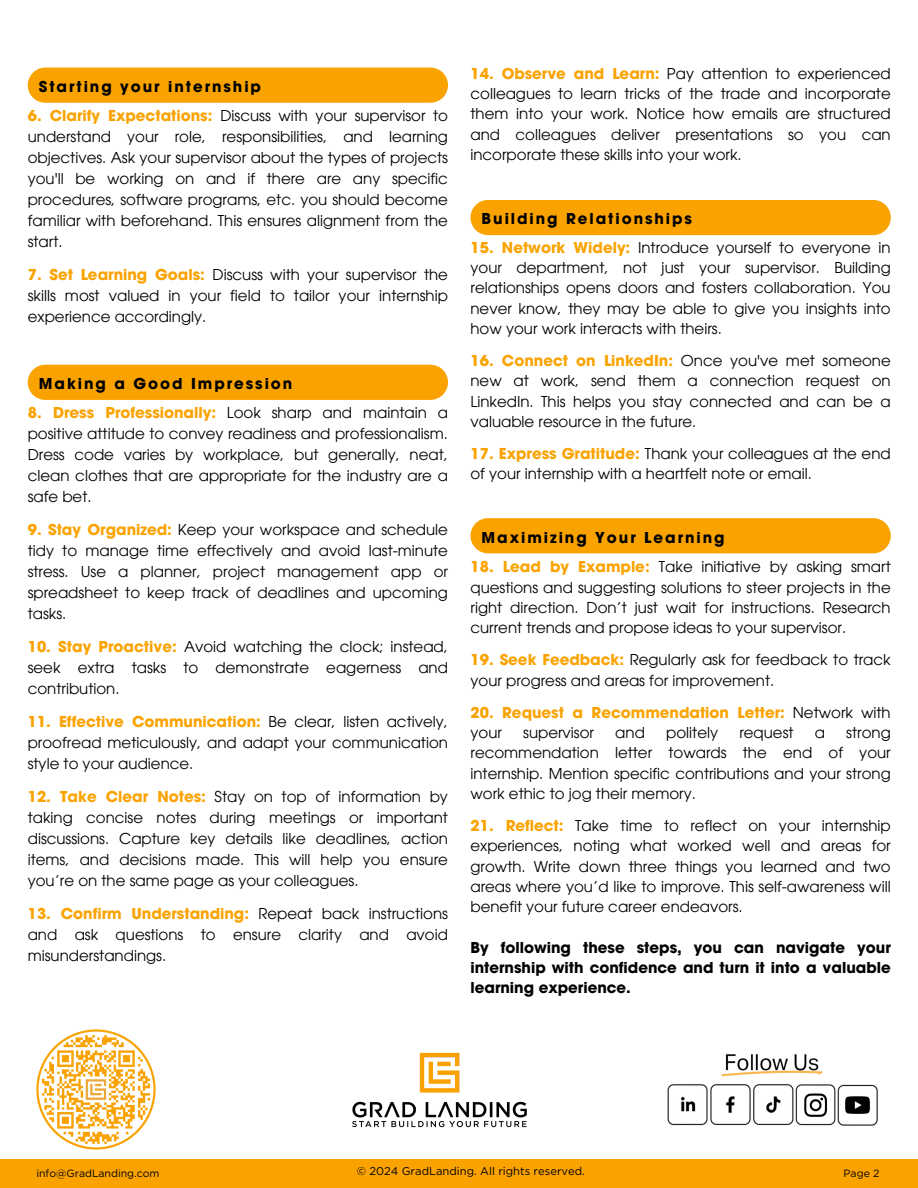
<style>
.page{position:relative;width:918px;height:1188px;background:#fff}
.page>*{position:absolute;margin:0;border:0;box-sizing:border-box;transform-origin:0 0}
.t1{font:15px/21px "ITC Avant Garde Pro";color:#000;text-align:justify}
.t2{font:700 15px/20.2px "ITC Avant Garde Pro";letter-spacing:.13em;color:#000;text-align:justify}
.t3{font:700 15px/20.2px "ITC Avant Garde Pro";color:#faa300}
.t4{font:11.25px "Gotham";color:#000}
.t5{font:10.5px "Gotham";color:#000}
.s1{font-weight:700;color:#faa300}
.s2{font-weight:400;color:#000}
</style>
<div class="page">
<img style="left:352px;top:1052px;width:175px;height:76px">
<img style="left:36px;top:1030px;width:120px;height:119px">
<img style="left:667px;top:1054px;width:211px;height:72px">
<div style="left:0;top:1159px;width:918px;height:29px;background:#faa300"></div>
<div style="left:28px;top:68px;width:420px;height:35px;background:#faa300"></div>
<div style="left:28px;top:365px;width:420px;height:35px;background:#faa300"></div>
<div style="left:470px;top:200px;width:421px;height:35px;background:#faa300"></div>
<div style="left:470px;top:518px;width:421px;height:35px;background:#faa300"></div>
<h2 class="t2" style="left:39px;top:78px;width:224px">Starting your internship</h2>
<h2 class="t1" style="left:28px;top:107px;width:422px"><span class="s1">6. Clarify Expectations:</span> Discuss with your supervisor to understand your role, responsibilities, and learning objectives. Ask your supervisor about the types of projects you'll be working on and if there are any specific procedures, software programs, etc. you should become familiar with beforehand. This ensures alignment from the start.</h2>
<h2 class="t1" style="left:28px;top:266px;width:422px"><span class="s1">7. Set Learning Goals:</span> Discuss with your supervisor the skills most valued in your field to tailor your internship experience accordingly.</h2>
<p class="t2" style="left:39px;top:375px;width:255px">Making a Good Impression</p>
<h1 class="t1" style="left:28px;top:404px;width:422px"><span class="s1">8. Dress Professionally:</span> Look sharp and maintain a positive attitude to convey readiness and professionalism.<br>Dress code varies by workplace, but generally, neat, clean clothes that are appropriate for the industry are a safe bet.</h1>
<h1 class="t1" style="left:28px;top:521px;width:422px"><span class="s1">9. Stay Organized:</span> Keep your workspace and schedule tidy to manage time effectively and avoid last-minute stress. Use a planner, project management app or spreadsheet to keep track of deadlines and upcoming tasks.</h1>
<h1 class="t1" style="left:28px;top:638px;width:422px"><span class="s1">10. Stay Proactive:</span> Avoid watching the clock; instead, seek extra tasks to demonstrate eagerness and contribution.</h1>
<h2 class="t1" style="left:28px;top:713px;width:422px"><span class="s1">11. Effective Communication:</span> Be clear, listen actively, proofread meticulously, and adapt your communication style to your audience.</h2>
<h2 class="t1" style="left:28px;top:788px;width:422px"><span class="s1">12. Take Clear Notes:</span> Stay on top of information by taking concise notes during meetings or important discussions. Capture key details like deadlines, action items, and decisions made. This will help you ensure you’re on the same page as your colleagues.</h2>
<h2 class="t1" style="left:28px;top:905px;width:422px"><span class="s1">13. Confirm Understanding:</span> Repeat back instructions and ask questions to ensure clarity and avoid misunderstandings.</h2>
<h2 class="t1" style="left:470px;top:65px;width:422px;line-height:20.2px"><span class="s1">14. Observe and Learn:</span> Pay attention to experienced colleagues to learn tricks of the trade and incorporate them into your work. Notice how emails are structured and colleagues deliver presentations so you can incorporate these skills into your work.</h2>
<p class="t2" style="left:482px;top:211px;width:212px">Building Relationships</p>
<h2 class="t1" style="left:470px;top:239px;width:422px;line-height:20.2px"><span class="s1">15. Network Widely:</span> Introduce yourself to everyone in your department, not just your supervisor. Building relationships opens doors and fosters collaboration. You never know, they may be able to give you insights into how your work interacts with theirs.</h2>
<h2 class="t1" style="left:470px;top:352px;width:422px;line-height:20.2px"><span class="s1">16. Connect on LinkedIn:</span> Once you've met someone new at work, send them a connection request on LinkedIn. This helps you stay connected and can be a valuable resource in the future.</h2>
<h2 class="t1" style="left:470px;top:445px;width:422px;line-height:20.2px"><span class="s1">17. Express Gratitude:</span> Thank your colleagues at the end of your internship with a heartfelt note or email.</h2>
<p class="t2" style="left:482px;top:529px;width:245px">Maximizing Your Learning</p>
<h2 class="t1" style="left:470px;top:559px;width:422px;line-height:20.2px"><span class="s1">18. Lead by Example:</span> Take initiative by asking smart questions and suggesting solutions to steer projects in the right direction. Don’t just wait for instructions. Research current trends and propose ideas to your supervisor.</h2>
<h1 class="t1" style="left:470px;top:652px;width:422px;line-height:20.2px"><span class="s1">19. Seek Feedback:</span> Regularly ask for feedback to track your progress and areas for improvement.</h1>
<p class="t3" style="left:470px;top:704px;width:422px">20. Request a Recommendation Letter: <span class="s2">Network with your</span></p>
<p class="t1" style="left:470px;top:724px;width:422px;line-height:20.2px;text-indent:376px">strong recommendation letter towards the end of your internship. Mention specific contributions and your strong work ethic to jog their memory.</p>
<p class="t1" style="left:470px;top:817px;width:422px;line-height:20.2px"><span class="s1">21. Reflect:</span> Take time to reflect on your internship experiences, noting what worked well and areas for growth. Write down three things you learned and two areas where you’d like to improve. This self-awareness will benefit your future career endeavors.</p>
<p class="t2" style="left:470px;top:939px;width:422px">By following these steps, you can navigate your internship with confidence and turn it into a valuable learning experience.</p>
<p class="t1" style="left:523px;top:724px;width:72px">supervisor</p>
<p class="t1" style="left:615px;top:724px;width:31px">and</p>
<p class="t1" style="left:666px;top:724px;width:53px">politely</p>
<p class="t1" style="left:739px;top:724px;width:56px">request</p>
<p class="t1" style="left:815px;top:724px;width:12px">a</p>
<h2 class="t5" style="left:36px;top:1167px;width:125px">info@GradLanding.com</h2>
<h2 class="t4" style="left:357px;top:1165px;width:230px">© 2024 GradLanding. All rights reserved.</h2>
<h2 class="t5" style="left:844px;top:1167px;width:37px">Page 2</h2>
</div>
